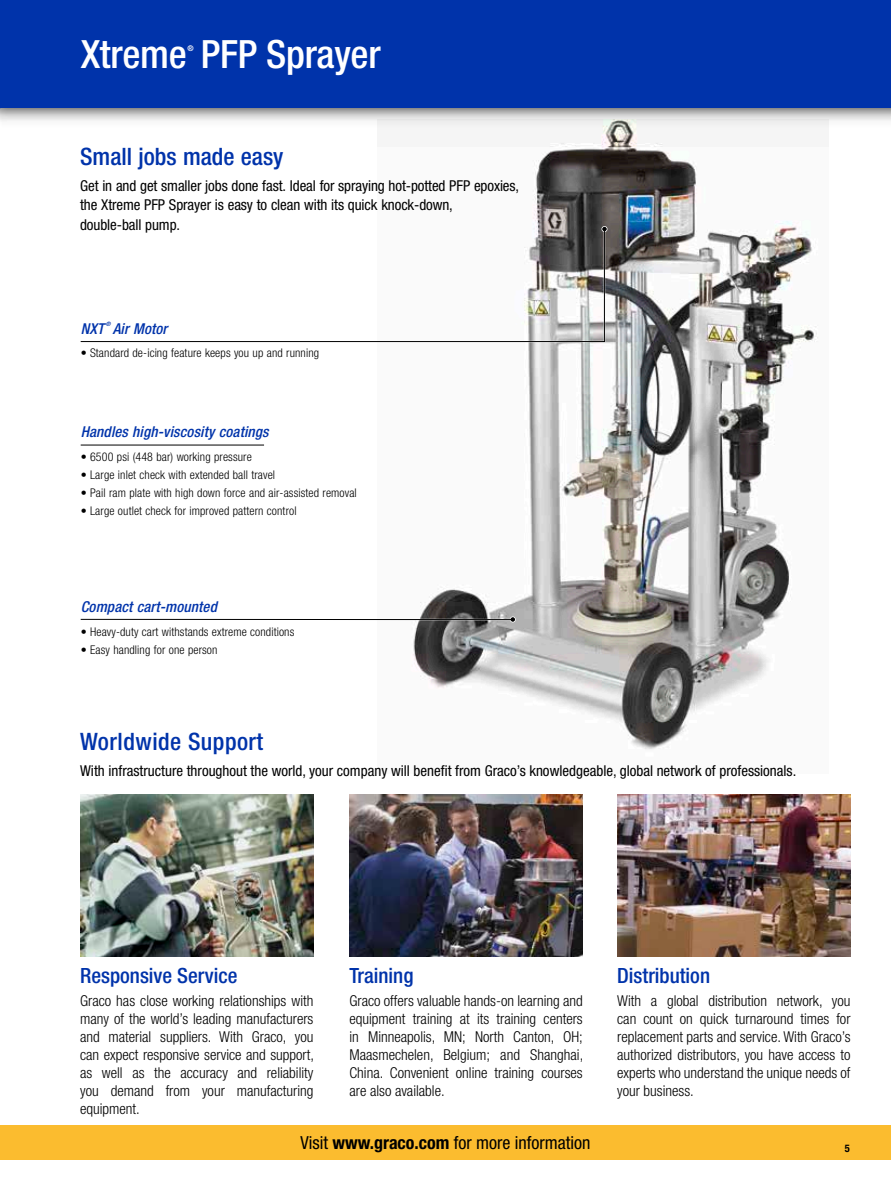
<style>
.page{position:relative;width:891px;height:1188px;background:#fff}
.page>*{position:absolute;margin:0;border:0;box-sizing:border-box;transform-origin:0 0}
.t1{font:500 condensed 39px "Helvetica Neue LT Std";letter-spacing:-.005em;color:#fff}
.t2{font:500 condensed 24px "Helvetica Neue LT Std";color:#03a}
.t3{font:500 condensed 24px "Helvetica Neue LT Std";letter-spacing:.02em;color:#03a}
.t4{font:500 condensed 21px "Helvetica Neue LT Std";color:#03a}
.t5{font:condensed 18px "Helvetica Neue LT Std";color:#000}
.t6{font:300 condensed 15px/18px "Helvetica Neue LT Std";color:#000;text-align:justify}
.t7{font:condensed 15px/19.5px "Helvetica Neue LT Std";letter-spacing:-.005em;color:#000}
.t8{font:italic 500 condensed 15px "Helvetica Neue LT Std";letter-spacing:.01em;color:#03a}
.t9{font:300 condensed 12px "Helvetica Neue LT Std";letter-spacing:.01em;color:#000}
.t10{font:700 condensed 10.5px "Helvetica Neue LT Std";color:#000}
.t11{font:500 condensed 7.8px "Helvetica Neue LT Std";color:#fff}
.t12{font:italic 500 condensed 6px "Helvetica Neue LT Std";color:#03a}
.s1{font-weight:700}
</style>
<div class="page">
<div style="left:0;top:1125px;width:891px;height:35px;background:#fbbc2f"></div>
<img style="left:377px;top:146px;width:441px;height:604px">
<img style="left:80px;top:795px;width:233px;height:162px">
<img style="left:349px;top:795px;width:234px;height:162px">
<img style="left:617px;top:795px;width:233px;height:162px">
<img style="left:0;top:108px;width:891px;height:38px">
<div style="left:0;top:0;width:891px;height:108px;background:#03a"></div>
<svg style="left:602px;top:226px;width:6px;height:6px"></svg>
<svg style="left:510px;top:616px;width:6px;height:6px"></svg>
<hr style="left:81px;top:619px;width:432px;height:1px;background:#000">
<svg style="left:80px;top:229px;width:525px;height:113px"></svg>
<hr style="left:81px;top:445px;width:183px;height:1px;background:#000">
<h1 class="t1" style="left:81px;top:31px;width:302px">Xtreme PFP Sprayer</h1>
<p class="t11" style="left:187px;top:44px;width:8px">®</p>
<h2 class="t2" style="left:80px;top:142px;width:205px">Small jobs made easy</h2>
<p class="t7" style="left:80px;top:176px;width:441px">Get in and get smaller jobs done fast. Ideal for spraying hot-potted PFP epoxies, the Xtreme PFP Sprayer is easy to clean with its quick knock-down,<br>double-ball pump.</p>
<p class="t8" style="left:81px;top:320px;width:25px">NXT</p>
<p class="t12" style="left:106px;top:320px;width:6px">®</p>
<p class="t8" style="left:113px;top:320px;width:56px">Air Motor</p>
<p class="t9" style="left:81px;top:346px;width:240px">• Standard de-icing feature keeps you up and running</p>
<p class="t8" style="left:81px;top:423px;width:189px">Handles high-viscosity coatings</p>
<p class="t9" style="left:81px;top:450px;width:173px">• 6500 psi (448 bar) working pressure</p>
<p class="t9" style="left:81px;top:468px;width:196px">• Large inlet check with extended ball travel</p>
<p class="t9" style="left:81px;top:486px;width:278px">• Pail ram plate with high down force and air-assisted removal</p>
<p class="t9" style="left:81px;top:504px;width:217px">• Large outlet check for improved pattern control</p>
<p class="t8" style="left:81px;top:598px;width:138px">Compact cart-mounted</p>
<p class="t9" style="left:81px;top:625px;width:215px">• Heavy-duty cart withstands extreme conditions</p>
<p class="t9" style="left:81px;top:643px;width:138px">• Easy handling for one person</p>
<h2 class="t3" style="left:80px;top:727px;width:185px">Worldwide Support</h2>
<p class="t7" style="left:80px;top:761px;width:718px">With infrastructure throughout the world, your company will benefit from Graco’s knowledgeable, global network of professionals.</p>
<h3 class="t4" style="left:80px;top:963px;width:159px">Responsive Service</h3>
<p class="t6" style="left:80px;top:991px;width:235px">Graco has close working relationships with many of the world’s leading manufacturers and material suppliers. With Graco, you can expect responsive service and support, as well as the accuracy and reliability you demand from your manufacturing equipment.</p>
<h3 class="t4" style="left:349px;top:963px;width:66px">Training</h3>
<p class="t6" style="left:349px;top:991px;width:235px">Graco offers valuable hands-on learning and equipment training at its training centers in Minneapolis, MN; North Canton, OH; Maasmechelen, Belgium; and Shanghai, China. Convenient online training courses are also available.</p>
<h3 class="t4" style="left:617px;top:963px;width:94px">Distribution</h3>
<p class="t6" style="left:617px;top:991px;width:235px">With a global distribution network, you can count on quick turnaround times for replacement parts and service. With Graco’s authorized distributors, you have access to experts who understand the unique needs of your business.</p>
<p class="t5" style="left:300px;top:1132px;width:292px">Visit <span class="s1">www.graco.com</span> for more information</p>
<p class="t10" style="left:845px;top:1142px;width:7px">5</p>
</div>
